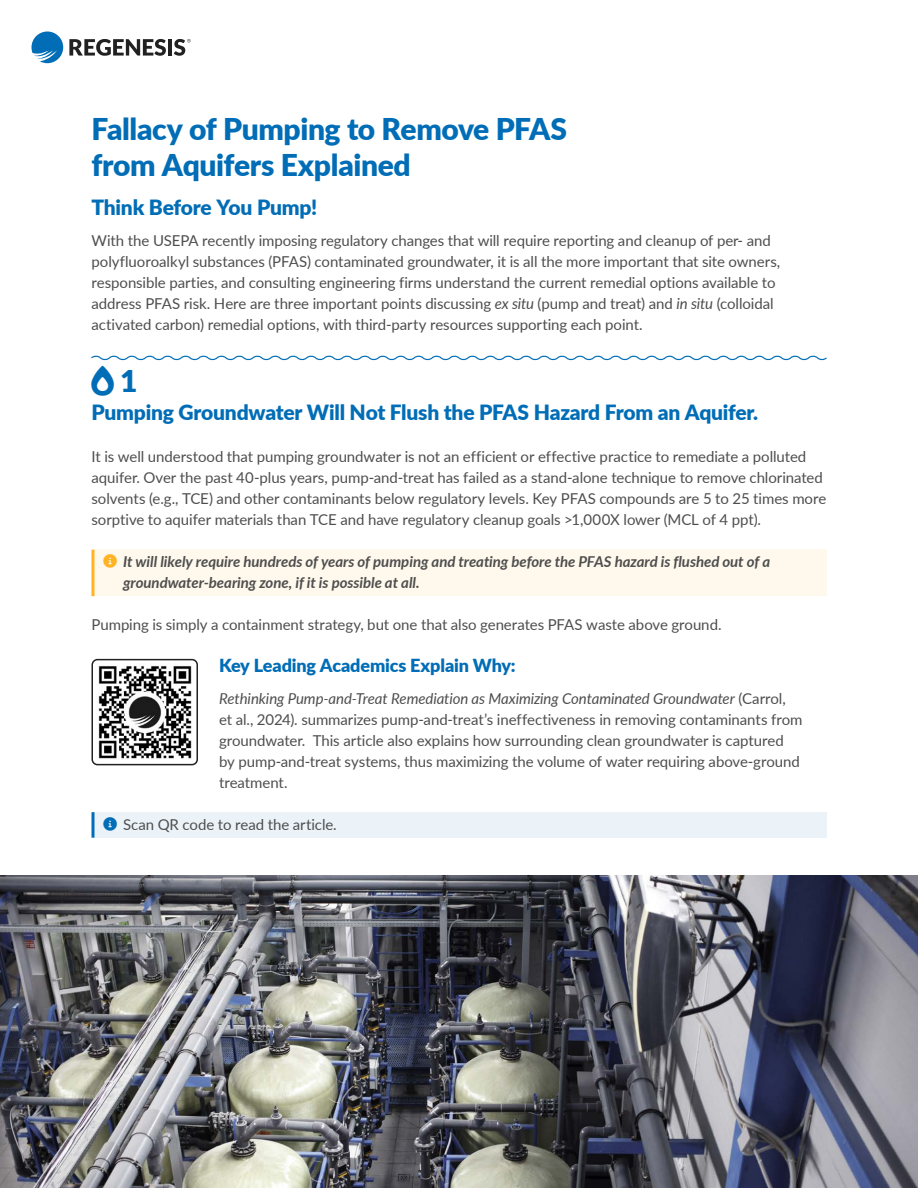
<style>
.page{position:relative;width:918px;height:1188px;background:#fff}
.page>*{position:absolute;margin:0;border:0;box-sizing:border-box;transform-origin:0 0}
.t1{font:900 30px/36px "Lato";letter-spacing:-.015em;color:#006db6}
.t2{font:900 21px "Lato";letter-spacing:-.01em;color:#006db6}
.t3{font:900 18px "Lato";letter-spacing:-.01em;color:#006db6}
.t4{font:15px/21px "Lato";letter-spacing:-.005em;color:#4e4e4e}
.t5{font:italic 700 15px/21px "Lato";letter-spacing:-.005em;color:#4e4e4e}
.s1{font-style:italic}
</style>
<div class="page">
<img style="left:0;top:875px;width:918px;height:313px">
<div style="left:93px;top:550px;width:733px;height:46px;background:#fff9ed"></div>
<hr style="left:92px;top:550px;width:2px;height:46px;background:#ffb223">
<div style="left:93px;top:812px;width:733px;height:26px;background:#ebf3f9"></div>
<hr style="left:92px;top:812px;width:2px;height:26px;background:#006db6">
<img style="left:92px;top:660px;width:105px;height:105px">
<div style="left:92px;top:659px;width:106px;height:106px;border:2px solid #212121;border-radius:5px"></div>
<svg style="left:32px;top:32px;width:31px;height:31px"></svg>
<svg style="left:69px;top:39px;width:97px;height:17px"></svg>
<hr style="left:168px;top:39px;width:4px;height:17px;background:#212121">
<svg style="left:174px;top:39px;width:17px;height:17px"></svg>
<svg style="left:91px;top:355px;width:736px;height:6px"></svg>
<h1 class="t1" style="left:92px;top:109px;width:477px">Fallacy of Pumping to Remove PFAS from Aquifers Explained</h1>
<h2 class="t2" style="left:92px;top:191px;width:227px">Think Before You Pump!</h2>
<p class="t4" style="left:92px;top:230px;width:690px">With the USEPA recently imposing regulatory changes that will require reporting and cleanup of per- and polyfluoroalkyl substances (PFAS) contaminated groundwater, it is all the more important that site owners, responsible parties, and consulting engineering firms understand the current remedial options available to address PFAS risk. Here are three important points discussing <span class="s1">ex situ</span> (pump and treat) and <span class="s1">in situ</span> (colloidal activated carbon) remedial options, with third-party resources supporting each point.</p>
<h1 class="t1" style="left:120px;top:361px;width:19px">1</h1>
<h2 class="t2" style="left:92px;top:397px;width:668px">Pumping Groundwater Will Not Flush the PFAS Hazard From an Aquifer.</h2>
<p class="t4" style="left:92px;top:445px;width:736px">It is well understood that pumping groundwater is not an efficient or effective practice to remediate a polluted aquifer. Over the past 40-plus years, pump-and-treat has failed as a stand-alone technique to remove chlorinated solvents (e.g., TCE) and other contaminants below regulatory levels. Key PFAS compounds are 5 to 25 times more sorptive to aquifer materials than TCE and have regulatory cleanup goals &gt;1,000X lower (MCL of 4 ppt).</p>
<p class="t5" style="left:123px;top:550px;width:649px">It will likely require hundreds of years of pumping and treating before the PFAS hazard is flushed out of a groundwater-bearing zone, if it is possible at all.</p>
<p class="t4" style="left:92px;top:613px;width:632px">Pumping is simply a containment strategy, but one that also generates PFAS waste above ground.</p>
<p class="t3" style="left:219px;top:652px;width:298px">Key Leading Academics Explain Why:</p>
<p class="t4" style="left:219px;top:687px;width:585px"><span class="s1">Rethinking Pump-and-Treat Remediation as Maximizing Contaminated Groundwater</span> (Carrol, et al., 2024). summarizes pump-and-treat’s ineffectiveness in removing contaminants from groundwater. This article also explains how surrounding clean groundwater is captured by pump-and-treat systems, thus maximizing the volume of water requiring above-ground treatment.</p>
<p class="t4" style="left:123px;top:813px;width:215px">Scan QR code to read the article.</p>
</div>
